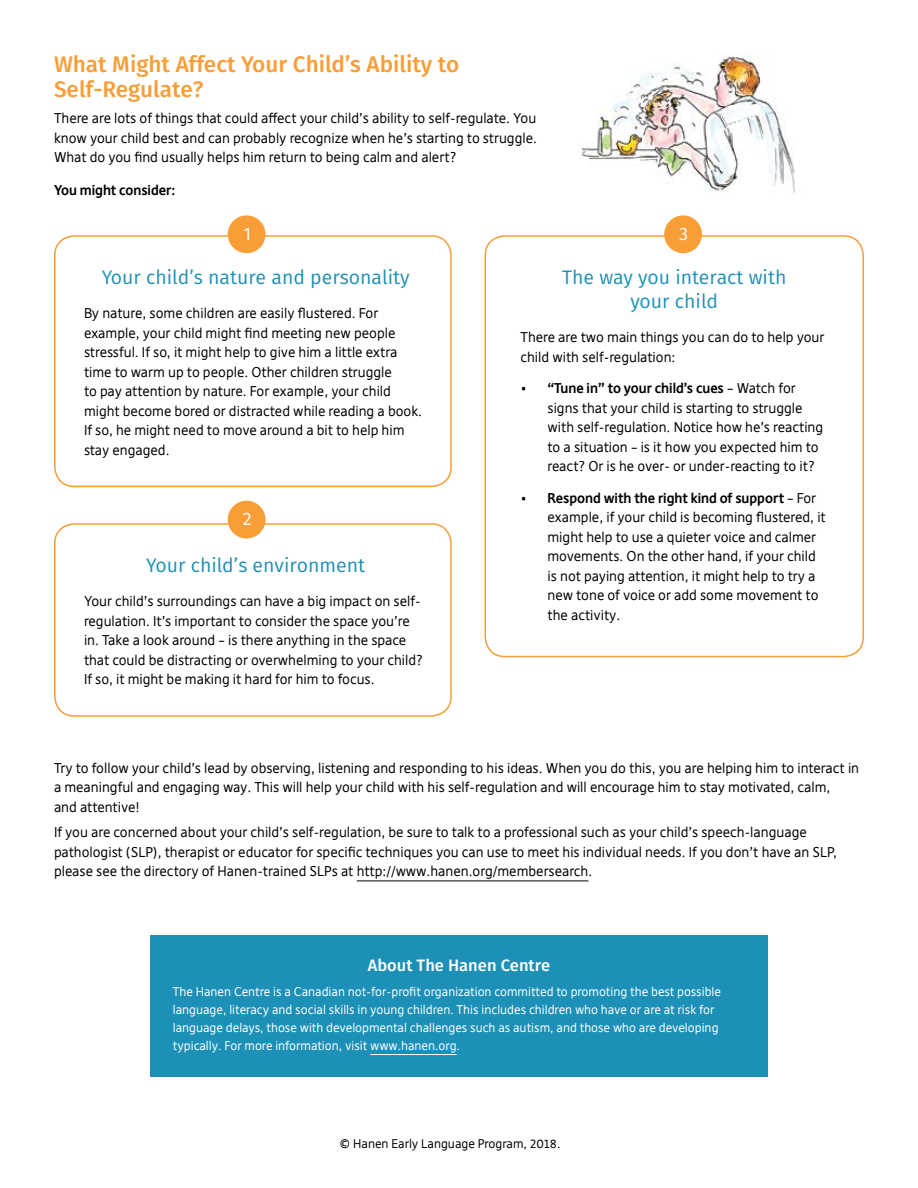
<style>
.page{position:relative;width:918px;height:1188px;background:#fff}
.page>*{position:absolute;margin:0;border:0;box-sizing:border-box;transform-origin:0 0}
.t1{font:500 22.5px/25.5px "Fira Sans";color:#f99d36}
.t2{font:19.5px/24px "Fira Sans";color:#1c90b6;text-align:center}
.t3{font:18px "Fira Sans";color:#fff}
.t4{font:500 16.5px "Fira Sans";color:#fff}
.t5{font:13.5px/19.5px "Deja Web";color:#000}
.t6{font:700 13.5px "Deja Web";color:#000}
.t7{font:12px/18px "Deja Web";color:#fff}
.t8{font:12px "Deja Web";color:#000}
.s1{font-weight:700}
</style>
<div class="page">
<hr style="left:357px;top:881px;width:231px;height:1px;background:#000">
<div style="left:54px;top:235px;width:398px;height:252px;border:2px solid #f99d36;border-radius:20px"></div>
<div style="left:54px;top:523px;width:398px;height:194px;border:2px solid #f99d36;border-radius:20px"></div>
<div style="left:485px;top:235px;width:379px;height:422px;border:2px solid #f99d36;border-radius:20px"></div>
<div style="left:228px;top:215px;width:37px;height:38px;background:#f99d36;border-radius:50%"></div>
<div style="left:228px;top:501px;width:37px;height:37px;background:#f99d36;border-radius:50%"></div>
<div style="left:664px;top:215px;width:38px;height:38px;background:#f99d36;border-radius:50%"></div>
<img style="left:579px;top:54px;width:216px;height:139px">
<div style="left:150px;top:935px;width:618px;height:141px;background:#1c90b6"></div>
<hr style="left:370px;top:1054px;width:87px;height:1px;background:#fff">
<h1 class="t1" style="left:54px;top:53px;width:407px">What Might Affect Your Child’s Ability to<br>Self-Regulate?</h1>
<p class="t5" style="left:54px;top:109px;width:484px;text-align:justify">There are lots of things that could affect your child’s ability to self-regulate. You know your child best and can probably recognize when he’s starting to struggle.<br>What do you find usually helps him return to being calm and alert?</p>
<p class="t6" style="left:54px;top:182px;width:123px">You might consider:</p>
<h3 class="t3" style="left:243px;top:221px;width:9px">1</h3>
<h3 class="t3" style="left:679px;top:221px;width:10px">3</h3>
<h2 class="t2" style="left:102px;top:265px;width:309px">Your child’s nature and personality</h2>
<p class="t5" style="left:84px;top:304px;width:340px">By nature, some children are easily flustered. For example, your child might find meeting new people stressful. If so, it might help to give him a little extra time to warm up to people. Other children struggle<br>to pay attention by nature. For example, your child might become bored or distracted while reading a book.<br>If so, he might need to move around a bit to help him stay engaged.</p>
<h3 class="t3" style="left:243px;top:506px;width:10px">2</h3>
<h2 class="t2" style="left:146px;top:553px;width:220px">Your child’s environment</h2>
<p class="t5" style="left:84px;top:592px;width:340px">Your child’s surroundings can have a big impact on self&shy;regulation. It’s important to consider the space you’re in. Take a look around – is there anything in the space that could be distracting or overwhelming to your child?<br>If so, it might be making it hard for him to focus.</p>
<h2 class="t2" style="left:562px;top:265px;width:226px">The way you interact with your child</h2>
<p class="t5" style="left:520px;top:328px;width:305px">There are two main things you can do to help your child with self-regulation:</p>
<p class="t5" style="left:548px;top:379px;width:277px;text-indent:-27px">• <span class="s1">“Tune in” to your child’s cues</span> – Watch for signs that your child is starting to struggle with self-regulation. Notice how he’s reacting to a situation – is it how you expected him to react? Or is he over- or under-reacting to it?</p>
<p class="t5" style="left:548px;top:488px;width:280px;text-indent:-27px">• <span class="s1">Respond with the right kind of support</span> – For example, if your child is becoming flustered, it might help to use a quieter voice and calmer movements. On the other hand, if your child is not paying attention, it might help to try a new tone of voice or add some movement to the activity.</p>
<p class="t5" style="left:54px;top:759px;width:807px">Try to follow your child’s lead by observing, listening and responding to his ideas. When you do this, you are helping him to interact in a meaningful and engaging way. This will help your child with his self-regulation and will encourage him to stay motivated, calm,<br>and attentive!</p>
<p class="t5" style="left:54px;top:823px;width:785px">If you are concerned about your child’s self-regulation, be sure to talk to a professional such as your child’s speech-language pathologist (SLP), therapist or educator for specific techniques you can use to meet his individual needs. If you don’t have an SLP, please see the directory of Hanen-trained SLPs at http://www.hanen.org/membersearch.</p>
<p class="t4" style="left:368px;top:953px;width:184px">About The Hanen Centre</p>
<p class="t7" style="left:173px;top:983px;width:550px">The Hanen Centre is a Canadian not-for-profit organization committed to promoting the best possible language, literacy and social skills in young children. This includes children who have or are at risk for language delays, those with developmental challenges such as autism, and those who are developing typically. For more information, visit www.hanen.org.</p>
<p class="t8" style="left:340px;top:1136px;width:222px">© Hanen Early Language Program, 2018.</p>
</div>
